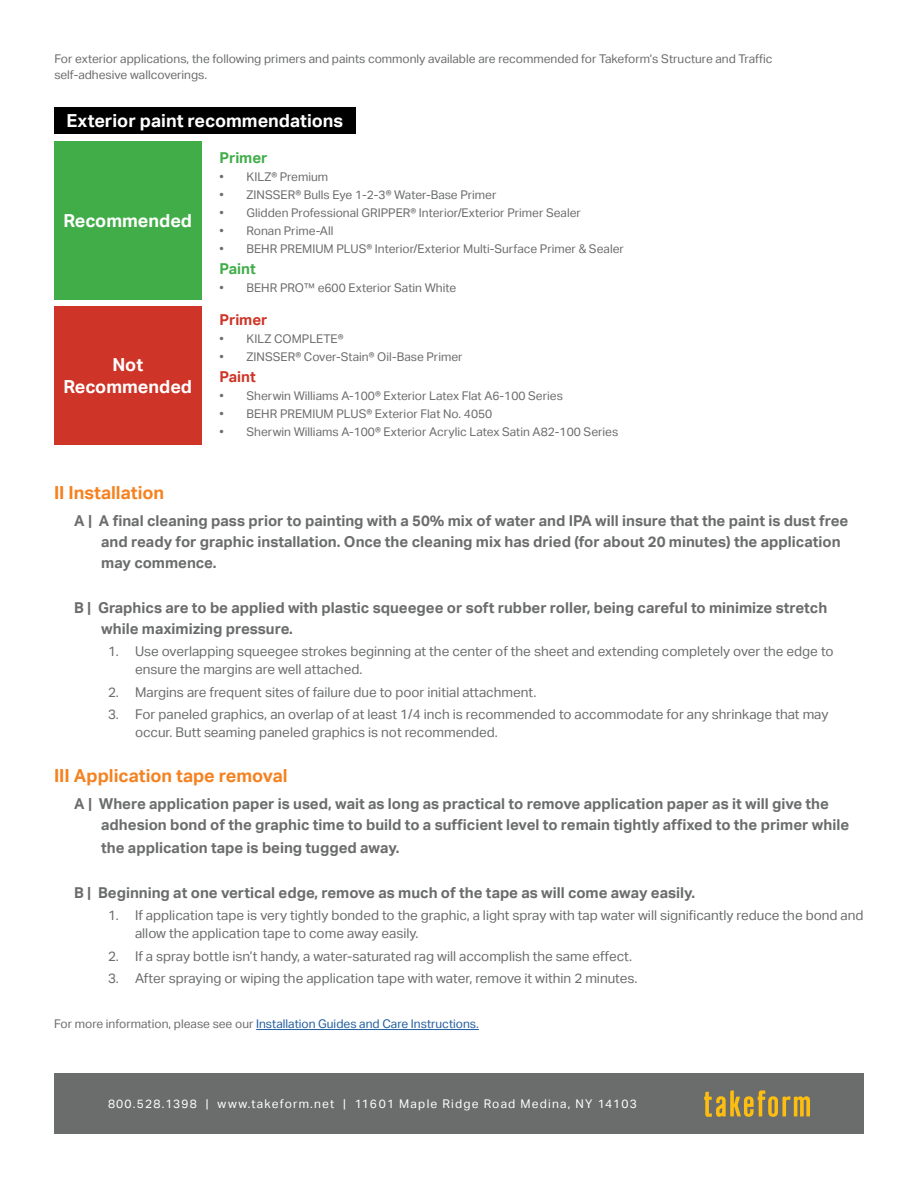
<style>
.page{position:relative;width:918px;height:1188px;background:#fff}
.page>*{position:absolute;margin:0;border:0;box-sizing:border-box;transform-origin:0 0}
.t1{font:700 18px/21.6px "Aktiv Grotesk";color:#fff;text-align:center}
.t2{font:700 18px "Aktiv Grotesk";color:#f58220}
.t3{font:700 15px/21px "Aktiv Grotesk";color:#6b6c6c}
.t4{font:700 15px "Aktiv Grotesk";color:#41ad49}
.t5{font:700 15px "Aktiv Grotesk";color:#ce3427}
.t6{font:13.5px/18px "Aktiv Grotesk";color:#6b6c6c}
.t7{font:12px/16.5px "Aktiv Grotesk";color:#6b6c6c}
.t8{font:12px "Aktiv Grotesk";color:#215e9e}
.t9{font:12px "Aktiv Grotesk";letter-spacing:.1em;color:#fff}
.s1{color:#6b6c6c}
</style>
<div class="page">
<div style="left:54px;top:1073px;width:810px;height:61px;background:#6b6c6c"></div>
<svg style="left:704px;top:1090px;width:106px;height:27px"></svg>
<div style="left:54px;top:306px;width:148px;height:139px;background:#ce3427"></div>
<div style="left:54px;top:141px;width:148px;height:158px;background:#41ad49"></div>
<div style="left:54px;top:107px;width:302px;height:27px;background:#000"></div>
<hr style="left:256px;top:1029px;width:223px;height:1px;background:#215e9e">
<p class="t7" style="left:54px;top:50px;width:720px">For exterior applications, the following primers and paints commonly available are recommended for Takeform’s Structure and Traffic self-adhesive wallcoverings.</p>
<h1 class="t1" style="left:67px;top:110px;width:278px">Exterior paint recommendations</h1>
<h1 class="t1" style="left:63px;top:210px;width:130px">Recommended</h1>
<h1 class="t1" style="left:63px;top:354px;width:130px">Not<br>Recommended</h1>
<p class="t4" style="left:220px;top:149px;width:49px">Primer</p>
<p class="t7" style="left:220px;top:168px;width:110px">• KILZ® Premium</p>
<p class="t7" style="left:220px;top:186px;width:278px">• ZINSSER® Bulls Eye 1-2-3® Water-Base Primer</p>
<p class="t7" style="left:220px;top:204px;width:363px">• Glidden Professional GRIPPER® Interior/Exterior Primer Sealer</p>
<p class="t7" style="left:220px;top:222px;width:115px">• Ronan Prime-All</p>
<p class="t7" style="left:220px;top:240px;width:406px">• BEHR PREMIUM PLUS® Interior/Exterior Multi-Surface Primer &amp; Sealer</p>
<p class="t4" style="left:220px;top:260px;width:38px">Paint</p>
<p class="t7" style="left:220px;top:279px;width:238px">• BEHR PRO™ e600 Exterior Satin White</p>
<p class="t5" style="left:220px;top:311px;width:49px">Primer</p>
<p class="t7" style="left:220px;top:330px;width:125px">• KILZ COMPLETE®</p>
<p class="t7" style="left:220px;top:348px;width:245px">• ZINSSER® Cover-Stain® Oil-Base Primer</p>
<p class="t5" style="left:220px;top:368px;width:38px">Paint</p>
<p class="t7" style="left:220px;top:387px;width:345px">• Sherwin Williams A-100® Exterior Latex Flat A6-100 Series</p>
<p class="t7" style="left:220px;top:405px;width:274px">• BEHR PREMIUM PLUS® Exterior Flat No. 4050</p>
<p class="t7" style="left:220px;top:423px;width:400px">• Sherwin Williams A-100® Exterior Acrylic Latex Satin A82-100 Series</p>
<h1 class="t2" style="left:54px;top:482px;width:112px">II Installation</h1>
<p class="t3" style="left:101px;top:510px;width:749px;text-indent:-27px">A | A final cleaning pass prior to painting with a 50% mix of water and IPA will insure that the paint is dust free and ready for graphic installation. Once the cleaning mix has dried (for about 20 minutes) the application may commence.</p>
<p class="t3" style="left:101px;top:597px;width:727px;text-indent:-27px">B | Graphics are to be applied with plastic squeegee or soft rubber roller, being careful to minimize stretch while maximizing pressure.</p>
<p class="t6" style="left:135px;top:643px;width:700px;text-indent:-27px">1. Use overlapping squeegee strokes beginning at the center of the sheet and extending completely over the edge to ensure the margins are well attached.</p>
<p class="t6" style="left:108px;top:683px;width:430px">2. Margins are frequent sites of failure due to poor initial attachment.</p>
<p class="t6" style="left:135px;top:706px;width:695px;text-indent:-27px">3. For paneled graphics, an overlap of at least 1/4 inch is recommended to accommodate for any shrinkage that may occur. Butt seaming paneled graphics is not recommended.</p>
<h1 class="t2" style="left:54px;top:766px;width:235px">III Application tape removal</h1>
<p class="t3" style="left:101px;top:794px;width:749px;text-indent:-27px">A | Where application paper is used, wait as long as practical to remove application paper as it will give the adhesion bond of the graphic time to build to a sufficient level to remain tightly affixed to the primer while</p>
<p class="t3" style="left:101px;top:837px;width:300px">the application tape is being tugged away.</p>
<p class="t3" style="left:74px;top:882px;width:622px">B | Beginning at one vertical edge, remove as much of the tape as will come away easily.</p>
<p class="t6" style="left:135px;top:907px;width:730px;text-indent:-27px">1. If application tape is very tightly bonded to the graphic, a light spray with tap water will significantly reduce the bond and allow the application tape to come away easily.</p>
<p class="t6" style="left:108px;top:947px;width:526px">2. If a spray bottle isn’t handy, a water-saturated rag will accomplish the same effect.</p>
<p class="t6" style="left:108px;top:970px;width:531px">3. After spraying or wiping the application tape with water, remove it within 2 minutes.</p>
<p class="t8" style="left:54px;top:1017px;width:426px"><span class="s1">For more information, please see our</span> Installation Guides and Care Instructions.</p>
<p class="t9" style="left:108px;top:1097px;width:530px">800.528.1398 | www.takeform.net | 11601 Maple Ridge Road Medina, NY 14103</p>
</div>
